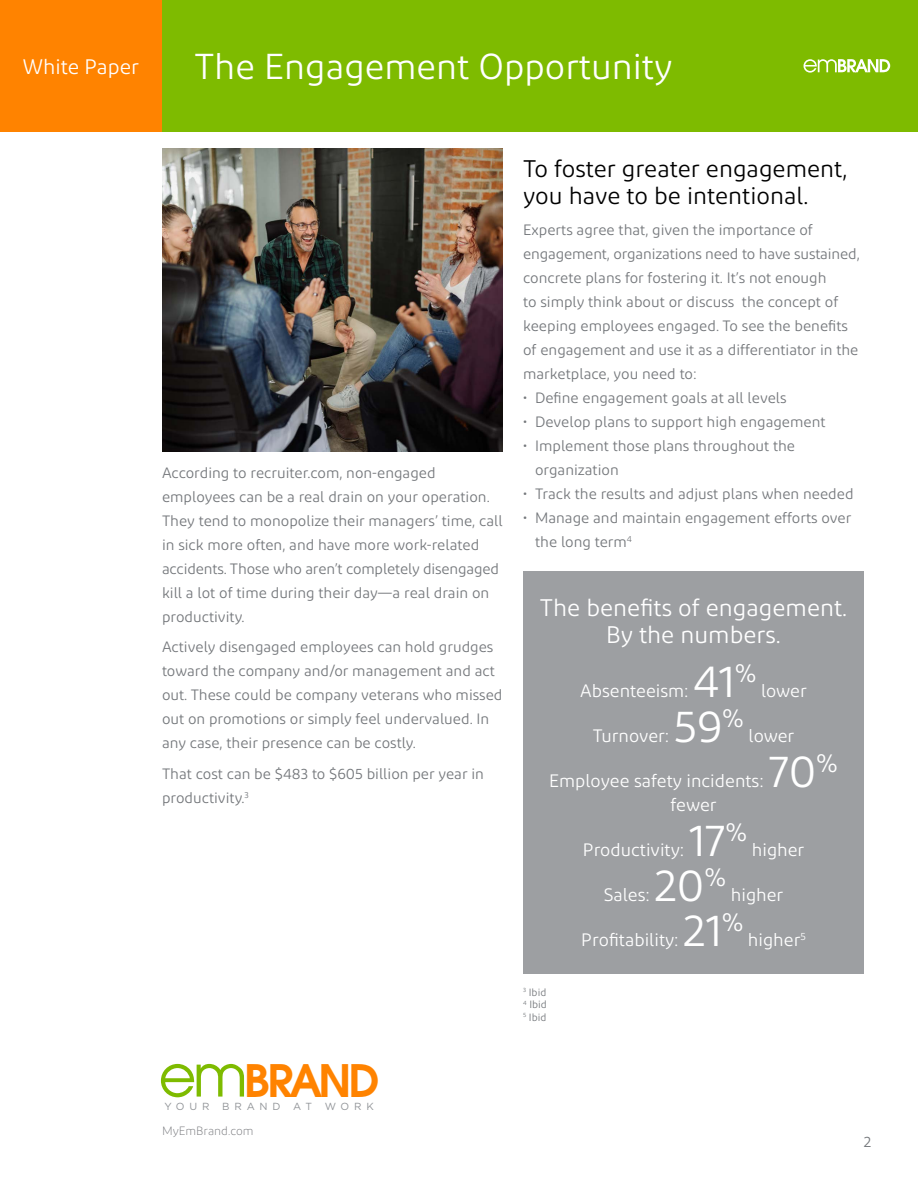
<style>
.page{position:relative;width:918px;height:1188px;background:#fff}
.page>*{position:absolute;margin:0;border:0;box-sizing:border-box;transform-origin:0 0}
.t1{font:58.35px "Avant Garde";color:#7ebb00}
.t2{font:45px "Diodrum";color:#fff}
.t3{font:600 44.55px "Avant Garde";letter-spacing:-.075em;color:#ff8300}
.t4{font:36px "Diodrum";color:#fff}
.t5{font:24px/27px "Diodrum";color:#000}
.t6{font:24px/27px "Diodrum";color:#fff;text-align:center}
.t7{font:21px "Diodrum";color:#fff}
.t8{font:18px "Diodrum";color:#fff}
.t9{font:15px/24px "Diodrum";color:#74777b}
.t10{font:300 12px "Diodrum";color:#76777b}
.t11{font:10.5px/12.6px "Diodrum";color:#74777b;text-align:justify}
.t12{font:10.2px "Gotham";letter-spacing:.47em;color:#919498}
</style>
<div class="page">
<div style="left:162px;top:0;width:756px;height:132px;background:#7ebb00"></div>
<div style="left:523px;top:571px;width:341px;height:403px;background:#9d9fa2"></div>
<img style="left:162px;top:148px;width:341px;height:303px">
<div style="left:0;top:0;width:162px;height:132px;background:#ff8300"></div>
<svg style="left:804px;top:59px;width:86px;height:14px"></svg>
<h3 class="t7" style="left:23px;top:54px;width:118px">White Paper</h3>
<h3 class="t4" style="left:194px;top:45px;width:480px">The Engagement Opportunity</h3>
<p class="t9" style="left:162px;top:460px;width:342px">According to recruiter.com, non-engaged employees can be a real drain on your operation.<br>They tend to monopolize their managers’ time, call in sick more often, and have more work-related accidents. Those who aren’t completely disengaged kill a lot of time during their day—a real drain on productivity.</p>
<p class="t9" style="left:162px;top:635px;width:342px">Actively disengaged employees can hold grudges toward the company and/or management and act out. These could be company veterans who missed out on promotions or simply feel undervalued. In any case, their presence can be costly.</p>
<p class="t9" style="left:162px;top:762px;width:324px">That cost can be $483 to $605 billion per year in productivity.<sup>3</sup></p>
<h3 class="t3" style="left:244px;top:1051px;width:137px">BRAND</h3>
<p class="t12" style="left:293px;top:1101px;width:82px">AT WORK</p>
<p class="t10" style="left:162px;top:1123px;width:93px">MyEmBrand.com</p>
<h1 class="t1" style="left:158px;top:1039px;width:91px">em</h1>
<p class="t12" style="left:164px;top:1101px;width:118px">YOUR BRAND</p>
<h3 class="t5" style="left:523px;top:154px;width:326px">To foster greater engagement, you have to be intentional.</h3>
<p class="t9" style="left:523px;top:217px;width:338px">Experts agree that, given the importance of engagement, organizations need to have sustained, concrete plans for fostering it. It’s not enough<br>to simply think about or discuss the concept of keeping employees engaged. To see the benefits of engagement and use it as a differentiator in the marketplace, you need to:</p>
<p class="t9" style="left:523px;top:385px;width:265px">• Define engagement goals at all levels</p>
<p class="t9" style="left:523px;top:409px;width:304px">• Develop plans to support high engagement</p>
<p class="t9" style="left:535px;top:433px;width:262px;text-indent:-12px">• Implement those plans throughout the organization</p>
<p class="t9" style="left:523px;top:481px;width:332px">• Track the results and adjust plans when needed</p>
<p class="t9" style="left:535px;top:505px;width:318px;text-indent:-12px">• Manage and maintain engagement efforts over the long term<sup>4</sup></p>
<h3 class="t6" style="left:540px;top:594px;width:309px">The benefits of engagement.<br>By the numbers.</h3>
<p class="t8" style="left:580px;top:680px;width:110px">Absenteeism:</p>
<h2 class="t2" style="left:693px;top:654px;width:65px">41<sup>%</sup></h2>
<p class="t8" style="left:761px;top:680px;width:47px">lower</p>
<h2 class="t2" style="left:674px;top:699px;width:72px">59<sup>%</sup></h2>
<p class="t8" style="left:749px;top:725px;width:47px">lower</p>
<p class="t8" style="left:549px;top:770px;width:216px">Employee safety incidents:</p>
<p class="t8" style="left:593px;top:725px;width:78px">Turnover:</p>
<h2 class="t2" style="left:768px;top:744px;width:71px">70<sup>%</sup></h2>
<p class="t8" style="left:670px;top:794px;width:48px">fewer</p>
<p class="t8" style="left:583px;top:839px;width:103px">Productivity:</p>
<h2 class="t2" style="left:689px;top:813px;width:60px">17<sup>%</sup></h2>
<p class="t8" style="left:752px;top:839px;width:54px">higher</p>
<h2 class="t2" style="left:654px;top:858px;width:73px">20<sup>%</sup></h2>
<p class="t8" style="left:604px;top:884px;width:48px">Sales:</p>
<p class="t8" style="left:731px;top:884px;width:54px">higher</p>
<p class="t11" style="left:523px;top:986px;width:25px"><sup>3</sup> Ibid <sup>4</sup> Ibid <sup>5</sup> Ibid</p>
<h2 class="t2" style="left:683px;top:903px;width:62px">21<sup>%</sup></h2>
<p class="t8" style="left:581px;top:929px;width:99px">Profitability:</p>
<p class="t8" style="left:748px;top:929px;width:59px">higher<sup>5</sup></p>
<p class="t9" style="left:864px;top:1130px;width:9px">2</p>
</div>
